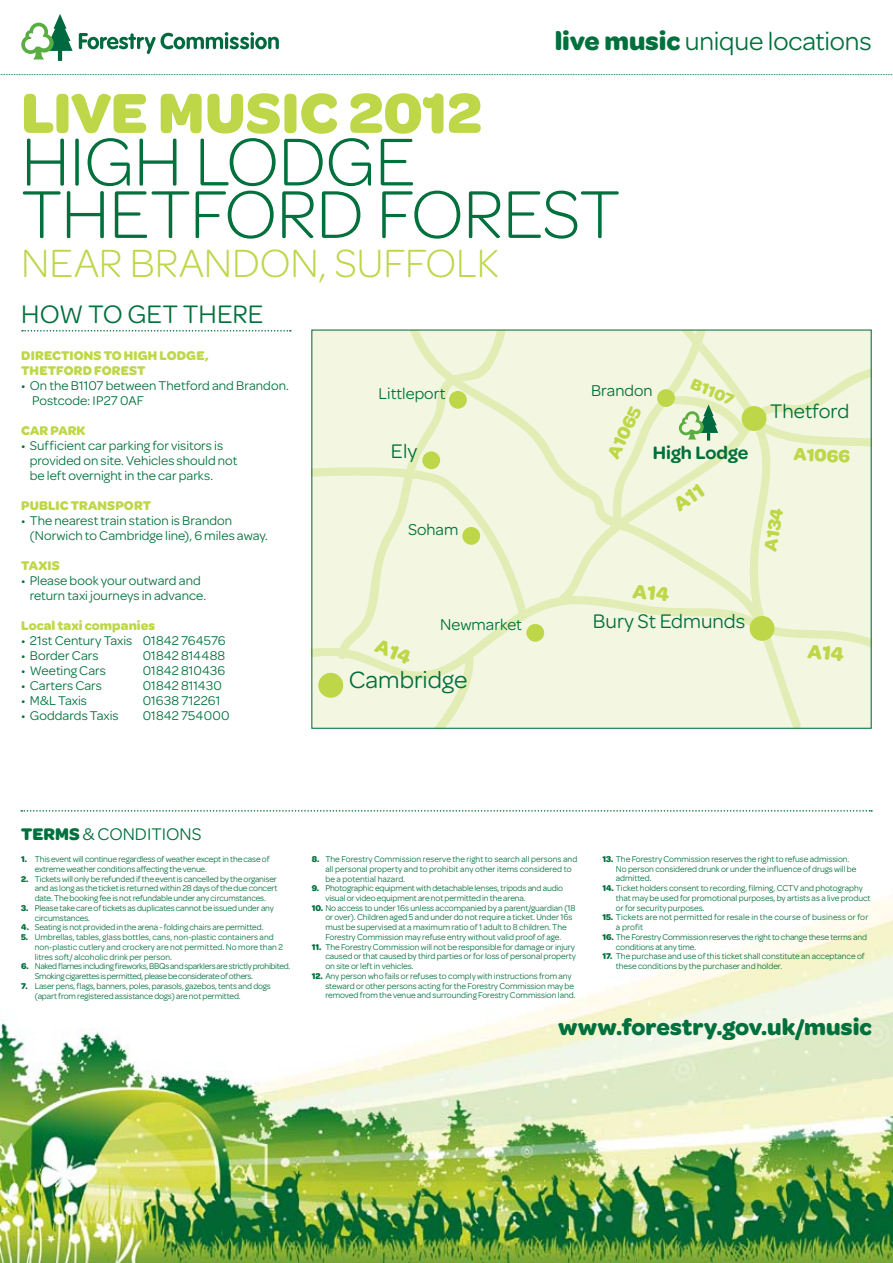
<style>
.page{position:relative;width:893px;height:1263px;background:#fff}
.page>*{position:absolute;margin:0;border:0;box-sizing:border-box;transform-origin:0 0}
.t1{font:300 72px/52.5px "Omnes";letter-spacing:-.01em;color:#00703c}
.t2{font:700 60px "Omnes";color:#bdd748}
.t3{font:300 42px "Omnes";color:#bdd748}
.t4{font:27px "Omnes";letter-spacing:-.005em;color:#00703c}
.t5{font:25.2px "Omnes";color:#00703c}
.t6{font:700 24px "Omnes";color:#00703c}
.t7{font:21px "Omnes";color:#00703c}
.t8{font:600 19.2px "Omnes";color:#00703c}
.t9{font:700 18.9px "Omnes";color:#bdd748}
.t10{font:18px "Omnes";color:#00703c}
.t11{font:16.8px "Omnes";color:#00703c}
.t12{font:700 16.8px "Omnes";color:#bdd748}
.t13{font:13.5px/15px "Omnes";color:#00703c}
.t14{font:700 13.5px/15px "Omnes";letter-spacing:.01em;color:#bdd748}
.t15{font:9px/9.8px "Omnes";letter-spacing:-.005em;color:#00703c}
.t16{font:9px/9.8px "Omnes";letter-spacing:-.035em;color:#00703c}
.t17{font:9px/9.8px "Omnes";letter-spacing:.015em;color:#00703c}
.s1{font-weight:700}
</style>
<div class="page">
<img style="left:0;top:898px;width:893px;height:365px">
<svg style="left:21px;top:14px;width:52px;height:47px"></svg>
<svg style="left:79px;top:32px;width:200px;height:22px"></svg>
<svg style="left:0;top:74px;width:893px;height:1px"></svg>
<svg style="left:21px;top:810px;width:851px;height:2px"></svg>
<svg style="left:22px;top:330px;width:269px;height:2px"></svg>
<div style="left:312px;top:330px;width:559px;height:398px;background:#f3f7e1"></div>
<svg style="left:313px;top:630px;width:557px;height:52px"></svg>
<svg style="left:313px;top:467px;width:25px;height:10px"></svg>
<svg style="left:571px;top:616px;width:231px;height:111px"></svg>
<svg style="left:338px;top:467px;width:186px;height:194px"></svg>
<svg style="left:384px;top:331px;width:382px;height:299px"></svg>
<div style="left:318px;top:673px;width:25px;height:25px;background:#bdd748;border-radius:50%"></div>
<div style="left:750px;top:616px;width:24px;height:25px;background:#bdd748;border-radius:50%"></div>
<div style="left:526px;top:624px;width:18px;height:18px;background:#bdd748;border-radius:50%"></div>
<div style="left:462px;top:527px;width:18px;height:18px;background:#bdd748;border-radius:50%"></div>
<div style="left:422px;top:451px;width:18px;height:18px;background:#bdd748;border-radius:50%"></div>
<div style="left:449px;top:391px;width:18px;height:18px;background:#bdd748;border-radius:50%"></div>
<svg style="left:612px;top:330px;width:259px;height:199px"></svg>
<svg style="left:632px;top:584px;width:38px;height:18px"></svg>
<svg style="left:807px;top:644px;width:37px;height:18px"></svg>
<svg style="left:374px;top:638px;width:100px;height:90px"></svg>
<h3 class="t4" style="left:555px;top:26px;width:319px"><span class="s1">LIVE MUSIC</span> unique locations</h3>
<h2 class="t2" style="left:21px;top:78px;width:462px">LIVE MUSIC 2012</h2>
<h1 class="t1" style="left:21px;top:135px;width:597px">HIGH LODGE<br>THETFORD FOREST</h1>
<h3 class="t3" style="left:21px;top:240px;width:479px">NEAR BRAN DON, SUFFOLK</h3>
<h3 class="t4" style="left:21px;top:298px;width:244px">How to get th ere</h3>
<h3 class="t14" style="left:21px;top:348px;width:189px">DIRECTIONS TO HIGH LODGE,<br>THETFORD FOREST</h3>
<h3 class="t13" style="left:32px;top:378px;width:259px;text-indent:-11px">• On the B1107 between Thetford and Brandon.<br>Postcode: I P27 0AF</h3>
<h3 class="t14" style="left:21px;top:423px;width:66px">CAR PARK</h3>
<h3 class="t13" style="left:30px;top:438px;width:209px;text-indent:-9px">• Sufficient car parking for visitors is provided on site. Vehicles should not be left overnight in the car parks.</h3>
<h3 class="t14" style="left:21px;top:498px;width:129px">PUBLIC TRANSPORT</h3>
<h3 class="t13" style="left:30px;top:513px;width:240px;text-indent:-9px">• The nearest train station is Brandon (Norwich to Cambridge line), 6 miles away.</h3>
<h3 class="t14" style="left:21px;top:558px;width:40px">TAXIS</h3>
<h3 class="t13" style="left:30px;top:573px;width:178px;text-indent:-9px">• Please book your outward and return taxi journeys in advance.</h3>
<h3 class="t14" style="left:21px;top:618px;width:135px">LOCAL TAXI COMPANIES</h3>
<h3 class="t13" style="left:21px;top:633px;width:206px">• 21st Century Taxis 01842 764576</h3>
<h3 class="t13" style="left:21px;top:648px;width:79px">• Border Cars</h3>
<h3 class="t13" style="left:143px;top:648px;width:84px">01842 814488</h3>
<h3 class="t13" style="left:21px;top:663px;width:86px">• Weeting Cars</h3>
<h3 class="t13" style="left:143px;top:663px;width:84px">01842 810436</h3>
<h3 class="t13" style="left:21px;top:678px;width:82px">• Carters Cars</h3>
<h3 class="t13" style="left:143px;top:678px;width:81px">01842 811430</h3>
<h3 class="t13" style="left:21px;top:693px;width:67px">• M&amp;L Taxis</h3>
<h3 class="t13" style="left:143px;top:693px;width:79px">01638 712261</h3>
<h3 class="t13" style="left:21px;top:708px;width:99px">• Goddards Taxis</h3>
<h3 class="t13" style="left:143px;top:708px;width:88px">01842 754000</h3>
<h3 class="t11" style="left:378px;top:384px;width:68px">Littleport</h3>
<h3 class="t7" style="left:391px;top:440px;width:28px">Ely</h3>
<h3 class="t11" style="left:408px;top:520px;width:52px">Soham</h3>
<h3 class="t11" style="left:440px;top:615px;width:83px">Newmarket</h3>
<h3 class="t5" style="left:349px;top:666px;width:120px">Cambridge</h3>
<h3 class="t12" style="left:695px;top:374px;width:47px;rotate:22deg">B1107</h3>
<h3 class="t11" style="left:591px;top:381px;width:63px">Brandon</h3>
<h3 class="t9" style="left:602px;top:452px;width:57px;rotate:-64deg">A1065</h3>
<h3 class="t8" style="left:653px;top:442px;width:97px">High Lodge</h3>
<h3 class="t7" style="left:593px;top:609px;width:154px">Bury St Edmunds</h3>
<h3 class="t7" style="left:770px;top:400px;width:81px">Thetford</h3>
<h3 class="t9" style="left:794px;top:443px;width:58px;rotate:2deg">A1066</h3>
<h3 class="t9" style="left:759px;top:549px;width:45px;rotate:-81deg">A134</h3>
<h3 class="t10" style="left:21px;top:824px;width:170px"><span class="s1">TERMS</span> &amp; conditions</h3>
<p class="t15" style="left:35px;top:854px;width:236px;text-indent:-13px"><span class="s1">1.</span> This event will continue regardless of weather except in the case of extreme weather conditions affecting the venue.</p>
<p class="t15" style="left:35px;top:874px;width:244px;text-align:justify;text-indent:-13px"><span class="s1">2.</span> Tickets will only be refunded if the event is cancelled by the organiser and as long as the ticket is returned within 28 days of the due concert date. The booking fee is not refundable under any circumstances.</p>
<p class="t15" style="left:35px;top:903px;width:241px;text-indent:-13px"><span class="s1">3.</span> Please take care of tickets as duplicates cannot be issued under any circumstances.</p>
<p class="t15" style="left:21px;top:922px;width:244px"><span class="s1">4.</span> Seating is not provided in the arena - folding chairs are permitted.</p>
<p class="t15" style="left:35px;top:932px;width:250px;text-indent:-13px"><span class="s1">5.</span> Umbrellas, tables, glass bottles, cans, non-plastic containers and non-plastic cutlery and crockery are not permitted. No more than 2 litres soft/ alcoholic drink per person.</p>
<p class="t16" style="left:35px;top:961px;width:257px;text-indent:-13px"><span class="s1">6.</span> Naked flames including fireworks, BBQs and sparklers are strictly prohibited.<br>Smoking cigarettes is permitted, please be considerate of others.</p>
<p class="t15" style="left:35px;top:981px;width:238px;text-indent:-13px"><span class="s1">7.</span> Laser pens, flags, banners, poles, parasols, gazebos, tents and dogs (apart from registered assistance dogs) are not permitted.</p>
<p class="t15" style="left:325px;top:854px;width:253px;text-indent:-13px"><span class="s1">8.</span> The Forestry Commission reserve the right to search all persons and all personal property and to prohibit any other items considered to be a potential hazard.</p>
<p class="t15" style="left:325px;top:883px;width:239px;text-indent:-13px"><span class="s1">9.</span> Photographic equipment with detachable lenses, tripods and audio visual or video equipment are not permitted in the arena.</p>
<p class="t15" style="left:325px;top:903px;width:252px;text-indent:-13px"><span class="s1">10.</span> No access to under 16s unless accompanied by a parent/guardian (18 or over). Children aged 5 and under do not require a ticket. Under 16s must be supervised at a maximum ratio of 1 adult to 8 children. The Forestry Commission may refuse entry without valid proof of age.</p>
<p class="t15" style="left:325px;top:942px;width:252px;text-align:justify;text-indent:-13px"><span class="s1">11.</span> The Forestry Commission will not be responsible for damage or injury caused or that caused by third parties or for loss of personal property on site or left in vehicles.</p>
<p class="t15" style="left:325px;top:971px;width:252px;text-indent:-13px"><span class="s1">12.</span> Any person who fails or refuses to comply with instructions from any steward or other persons acting for the Forestry Commission may be removed from the venue and surrounding Forestry Commission land.</p>
<p class="t15" style="left:616px;top:854px;width:242px;text-indent:-13px"><span class="s1">13.</span> The Forestry Commission reserves the right to refuse admission.<br>No person considered drunk or under the influence of drugs will be admitted.</p>
<p class="t15" style="left:616px;top:883px;width:256px;text-indent:-13px"><span class="s1">14.</span> Ticket holders consent to recording, filming, CCTV and photography that may be used for promotional purposes, by artists as a live product or for security purposes.</p>
<p class="t17" style="left:616px;top:912px;width:254px;text-indent:-13px"><span class="s1">15.</span> Tickets are not permitted for resale in the course of business or for a profit</p>
<p class="t15" style="left:616px;top:932px;width:253px;text-indent:-13px"><span class="s1">16.</span> The Forestry Commission reserves the right to change these terms and conditions at any time.</p>
<p class="t15" style="left:616px;top:951px;width:250px;text-indent:-13px"><span class="s1">17.</span> The purchase and use of this ticket shall constitute an acceptance of these conditions by the purchaser and holder.</p>
<h3 class="t6" style="left:558px;top:1013px;width:315px">WWW.FORESTRY.GOV.UK/MUSIC</h3>
</div>
